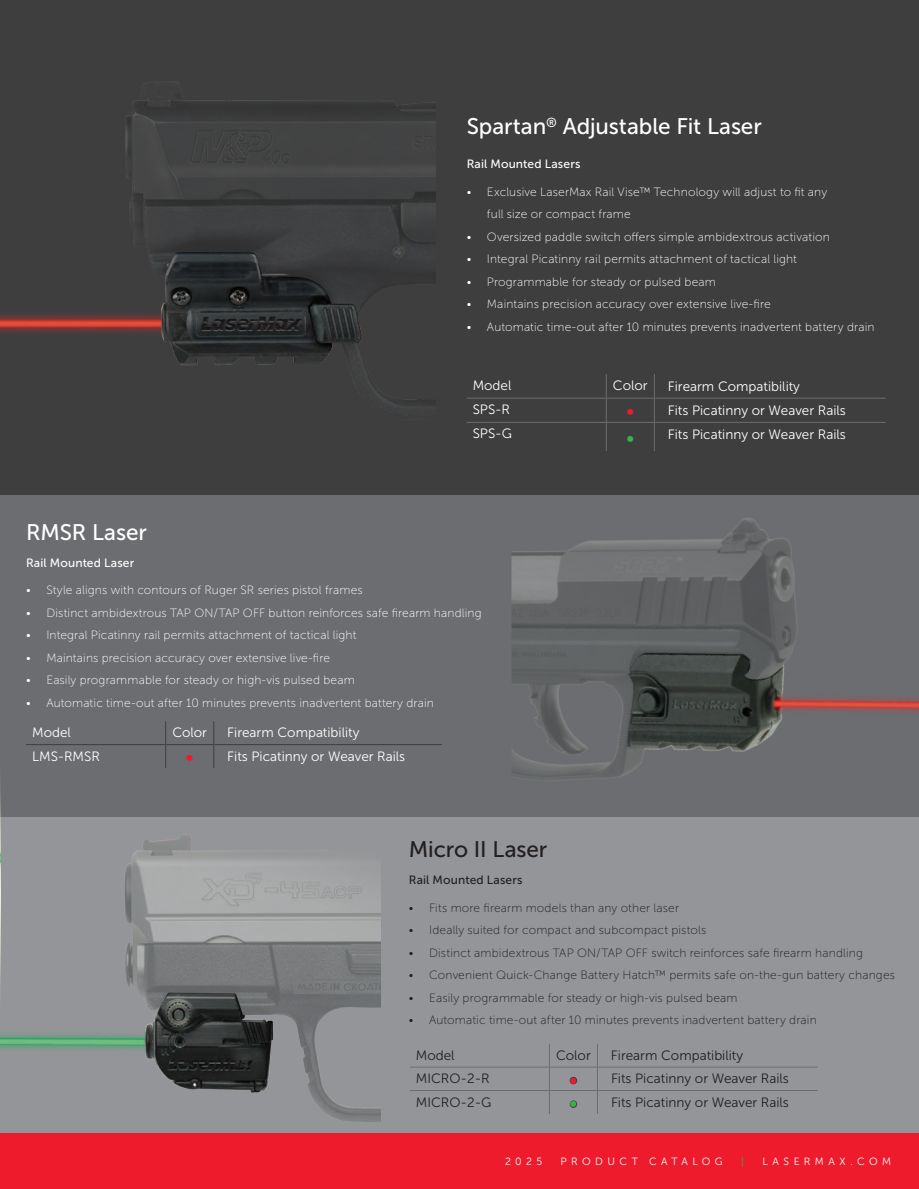
<style>
.page{position:relative;width:919px;height:1189px;background:#fff}
.page>*{position:absolute;margin:0;border:0;box-sizing:border-box;transform-origin:0 0}
.t1{font:22.5px "Museo Sans 500";letter-spacing:-.005em;color:#fff}
.t2{font:22.5px "Museo Sans 500";letter-spacing:-.005em;color:#231f20}
.t3{font:13.5px "Museo Sans 300";color:#fff}
.t4{font:13.5px "Museo Sans 300";color:#231f20}
.t5{font:12px/22.5px "Museo Sans 100";letter-spacing:.015em;color:#fff}
.t6{font:12px "Museo Sans 100";letter-spacing:.015em;color:#231f20}
.t7{font:12px "Museo Sans 500";letter-spacing:.015em;color:#fff}
.t8{font:12px "Museo Sans 500";letter-spacing:.015em;color:#231f20}
.t9{font:10.5px "Museo Sans 300";letter-spacing:.415em;color:#fff}
.t10{font:10.5px "Museo Sans 300";color:#31b44a}
.s1{font-size:21px;color:#ee1b2d}
.s2{font-size:21px;color:#31b44a}
.s3{font-size:21px;color:#3e3e3f}
</style>
<div class="page">
<div style="left:0;top:0;width:918px;height:1189px;background:#3e3e3f"></div>
<div style="left:0;top:1133px;width:918px;height:56px;background:#ee1b2d"></div>
<div style="left:0;top:496px;width:918px;height:321px;background:#6c6d70"></div>
<div style="left:0;top:817px;width:918px;height:316px;background:#939598"></div>
<img style="left:0;top:787px;width:1px;height:42px">
<img style="left:0;top:81px;width:435px;height:325px">
<img style="left:511px;top:518px;width:407px;height:259px">
<img style="left:0;top:829px;width:380px;height:293px">
<hr style="left:466px;top:398px;width:140px;height:1px;background:#6c6d70">
<hr style="left:606px;top:398px;width:48px;height:1px;background:#6c6d70">
<hr style="left:654px;top:398px;width:231px;height:1px;background:#6c6d70">
<hr style="left:466px;top:422px;width:140px;height:1px;background:#6c6d70">
<hr style="left:606px;top:422px;width:48px;height:1px;background:#6c6d70">
<svg style="left:605px;top:374px;width:1px;height:77px"></svg>
<hr style="left:654px;top:422px;width:231px;height:1px;background:#6c6d70">
<hr style="left:409px;top:1067px;width:140px;height:1px;background:#6c6d70">
<hr style="left:549px;top:1067px;width:48px;height:1px;background:#6c6d70">
<hr style="left:597px;top:1067px;width:220px;height:1px;background:#6c6d70">
<hr style="left:409px;top:1090px;width:140px;height:1px;background:#6c6d70">
<hr style="left:549px;top:1090px;width:48px;height:1px;background:#6c6d70">
<hr style="left:597px;top:1090px;width:220px;height:1px;background:#6c6d70">
<hr style="left:26px;top:744px;width:140px;height:1px;background:#3e3e3f">
<svg style="left:165px;top:721px;width:1px;height:47px"></svg>
<hr style="left:166px;top:744px;width:48px;height:1px;background:#3e3e3f">
<svg style="left:213px;top:721px;width:1px;height:47px"></svg>
<hr style="left:214px;top:744px;width:227px;height:1px;background:#3e3e3f">
<h1 class="t1" style="left:466px;top:114px;width:296px">Spartan<sup>®</sup> Adjustable Fit Laser</h1>
<p class="t7" style="left:466px;top:157px;width:115px">Rail Mounted Lasers</p>
<p class="t5" style="left:486px;top:181px;width:341px;text-indent:-20px">• Exclusive LaserMax Rail Vise™ Technology will adjust to fit any full size or compact frame</p>
<p class="t5" style="left:466px;top:226px;width:364px">• Oversized paddle switch offers simple ambidextrous activation</p>
<p class="t5" style="left:466px;top:248px;width:331px">• Integral Picatinny rail permits attachment of tactical light</p>
<p class="t5" style="left:466px;top:271px;width:250px">• Programmable for steady or pulsed beam</p>
<p class="t5" style="left:466px;top:293px;width:305px">• Maintains precision accuracy over extensive live-fire</p>
<p class="t5" style="left:466px;top:316px;width:409px">• Automatic time-out after 10 minutes prevents inadvertent battery drain</p>
<p class="t3" style="left:472px;top:378px;width:40px">Model</p>
<p class="t3" style="left:612px;top:378px;width:36px">Color</p>
<p class="t3" style="left:667px;top:379px;width:134px">Firearm Compatibility</p>
<p class="t3" style="left:472px;top:402px;width:39px">SPS-R</p>
<p class="t3" style="left:625px;top:403px;width:221px"><span class="s1">•</span> Fits Picatinny or Weaver Rails</p>
<p class="t3" style="left:472px;top:427px;width:41px">SPS-G</p>
<p class="t3" style="left:625px;top:427px;width:221px"><span class="s2">•</span> Fits Picatinny or Weaver Rails</p>
<h1 class="t1" style="left:26px;top:520px;width:122px">RMSR Laser</h1>
<p class="t7" style="left:26px;top:556px;width:110px">Rail Mounted Laser</p>
<p class="t5" style="left:26px;top:579px;width:338px">• Style aligns with contours of Ruger SR series pistol frames</p>
<p class="t5" style="left:26px;top:602px;width:457px">• Distinct ambidextrous TAP ON/TAP OFF button reinforces safe firearm handling</p>
<p class="t5" style="left:26px;top:624px;width:331px">• Integral Picatinny rail permits attachment of tactical light</p>
<p class="t5" style="left:26px;top:647px;width:305px">• Maintains precision accuracy over extensive live-fire</p>
<p class="t5" style="left:26px;top:669px;width:330px">• Easily programmable for steady or high-vis pulsed beam</p>
<p class="t5" style="left:26px;top:692px;width:409px">• Automatic time-out after 10 minutes prevents inadvertent battery drain</p>
<p class="t3" style="left:32px;top:725px;width:40px">Model</p>
<p class="t3" style="left:172px;top:725px;width:36px">Color</p>
<p class="t3" style="left:227px;top:725px;width:134px">Firearm Compatibility</p>
<p class="t3" style="left:32px;top:749px;width:69px">LMS-RMSR</p>
<p class="t3" style="left:185px;top:749px;width:221px"><span class="s1">•</span> Fits Picatinny or Weaver Rails</p>
<h1 class="t2" style="left:408px;top:837px;width:140px">Micro II Laser</h1>
<p class="t8" style="left:408px;top:873px;width:115px">Rail Mounted Lasers</p>
<p class="t6" style="left:408px;top:901px;width:271px">• Fits more firearm models than any other laser</p>
<p class="t6" style="left:408px;top:924px;width:299px">• Ideally suited for compact and subcompact pistols</p>
<p class="t6" style="left:408px;top:946px;width:455px">• Distinct ambidextrous TAP ON/TAP OFF switch reinforces safe firearm handling</p>
<p class="t6" style="left:408px;top:969px;width:487px">• Convenient Quick-Change Battery Hatch™ permits safe on-the-gun battery changes</p>
<p class="t6" style="left:408px;top:991px;width:330px">• Easily programmable for steady or high-vis pulsed beam</p>
<p class="t6" style="left:408px;top:1014px;width:409px">• Automatic time-out after 10 minutes prevents inadvertent battery drain</p>
<p class="t4" style="left:415px;top:1048px;width:40px">Model</p>
<p class="t4" style="left:555px;top:1048px;width:36px">Color</p>
<p class="t4" style="left:610px;top:1048px;width:134px">Firearm Compatibility</p>
<p class="t4" style="left:415px;top:1071px;width:75px">MICRO-2-R</p>
<p class="t4" style="left:569px;top:1071px;width:221px"><span class="s3">•</span> Fits Picatinny or Weaver Rails</p>
<p class="t4" style="left:415px;top:1095px;width:77px">MICRO-2-G</p>
<p class="t4" style="left:569px;top:1095px;width:221px"><span class="s3">•</span> Fits Picatinny or Weaver Rails</p>
<p class="t9" style="left:505px;top:1156px;width:39px">2025</p>
<p class="t9" style="left:560px;top:1156px;width:164px">PRODUCT CATALOG</p>
<p class="t10" style="left:740px;top:1156px;width:4px">|</p>
<p class="t9" style="left:762px;top:1156px;width:130px">LASERMAX.COM</p>
</div>
